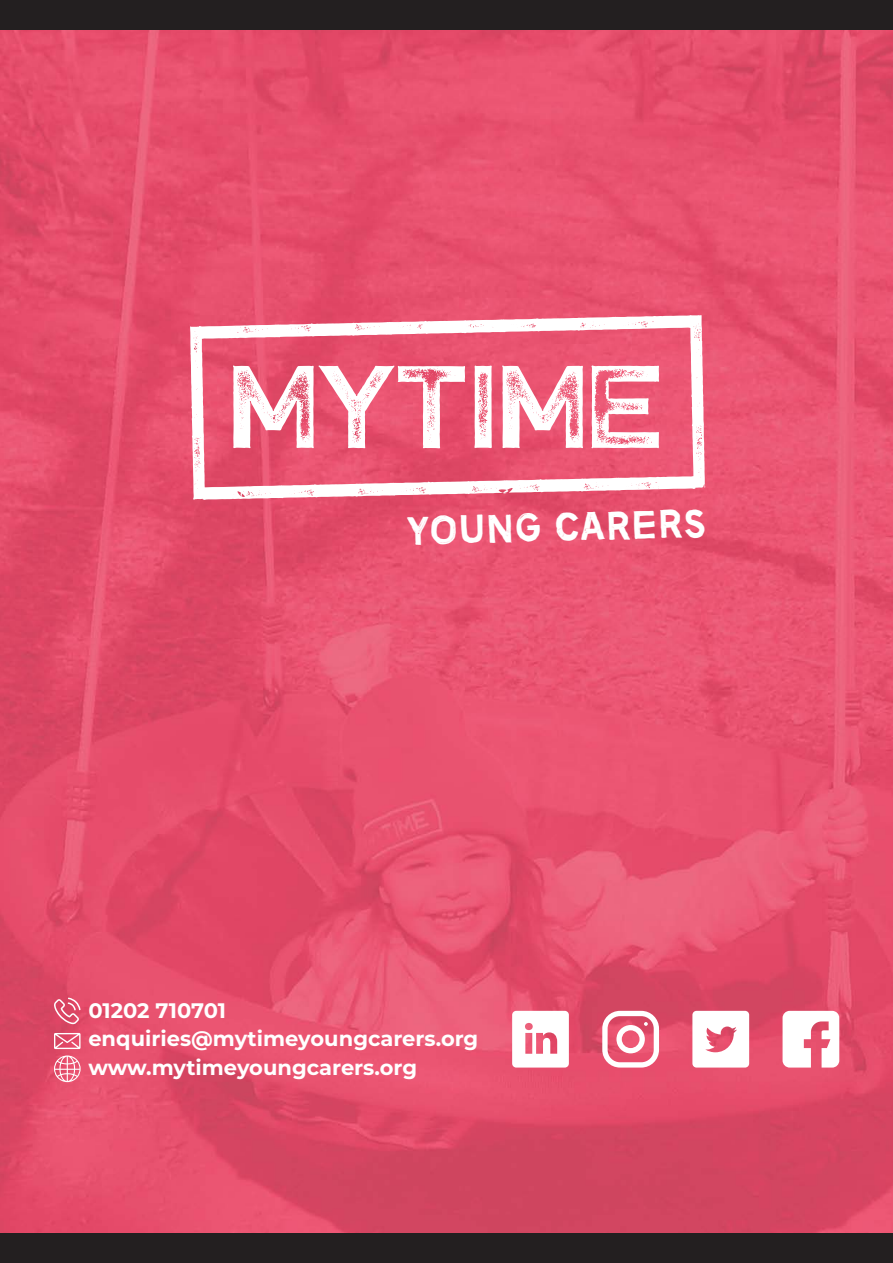
<style>
.page{position:relative;width:893px;height:1263px;background:#fff}
.page>*{position:absolute;margin:0;border:0;box-sizing:border-box;transform-origin:0 0}
.t1{font:130.05px "Double Porter P3";color:#fff}
.t2{font:39.75px "No more lies";color:#fff}
.t3{font:700 21px "Montserrat";color:#fff}
</style>
<div class="page">
<img style="left:0;top:30px;width:893px;height:1203px">
<svg style="left:512px;top:1011px;width:57px;height:56px"></svg>
<svg style="left:602px;top:1011px;width:57px;height:56px"></svg>
<svg style="left:692px;top:1011px;width:57px;height:56px"></svg>
<svg style="left:782px;top:1011px;width:57px;height:56px"></svg>
<svg style="left:54px;top:1055px;width:27px;height:27px"></svg>
<svg style="left:54px;top:997px;width:27px;height:27px"></svg>
<svg style="left:54px;top:1033px;width:27px;height:16px"></svg>
<svg style="left:190px;top:315px;width:515px;height:185px;background:#eb6d86"></svg>
<div style="left:0;top:0;width:893px;height:30px;background:#231f20"></div>
<div style="left:0;top:1233px;width:893px;height:30px;background:#231f20"></div>
<p class="t1" style="left:229px;top:327px;width:439px">MYTIME</p>
<p class="t2" style="left:407px;top:507px;width:300px;rotate:-1deg">YOUNG CARERS</p>
<p class="t3" style="left:88px;top:995px;width:139px">01202 710701</p>
<p class="t3" style="left:88px;top:1023px;width:391px">enquiries@mytimeyoungcarers.org</p>
<p class="t3" style="left:88px;top:1052px;width:330px">www.mytimeyoungcarers.org</p>
</div>
